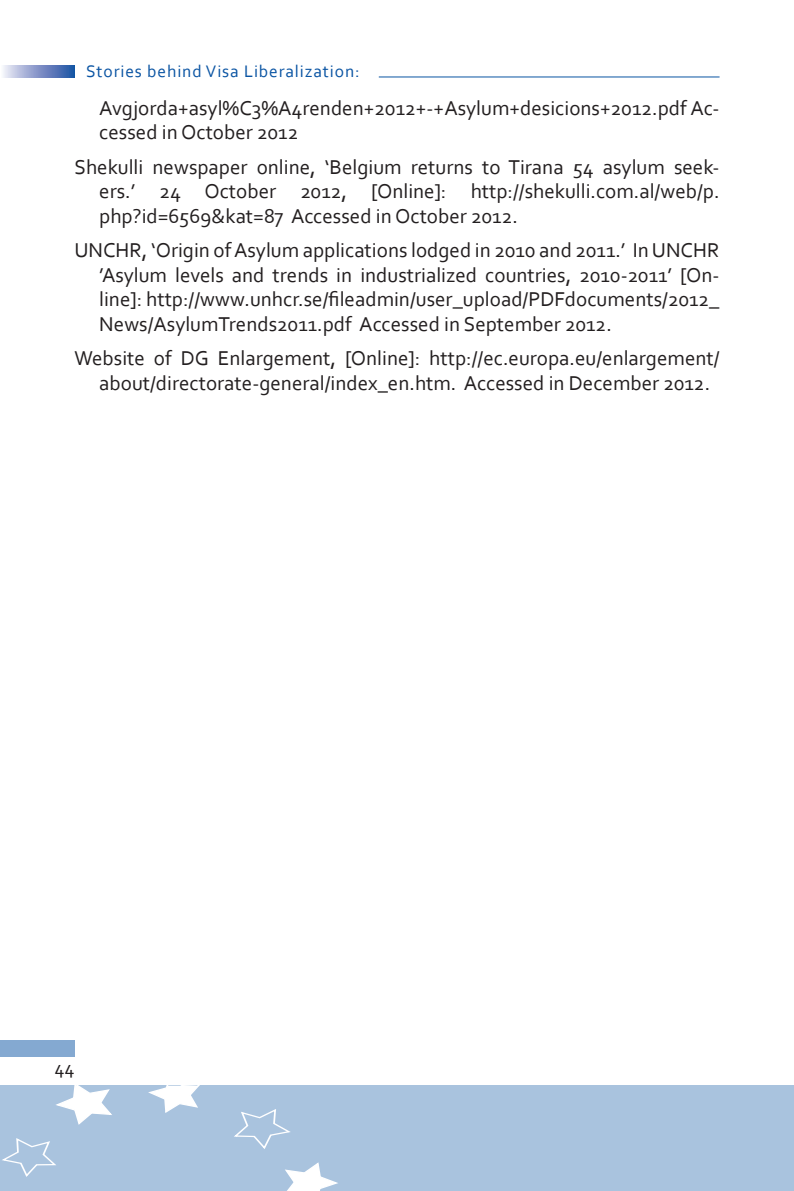
<style>
.page{position:relative;width:794px;height:1191px;background:#fff}
.page>*{position:absolute;margin:0;border:0;box-sizing:border-box;transform-origin:0 0}
.t1{font:21px/24.5px "Corbel";color:#231f20}
.t2{font:19.25px "Corbel";color:#231f20}
.t3{font:17.5px "Corbel";letter-spacing:.05em;color:#0a54a3}
</style>
<div class="page">
<div style="left:0;top:1085px;width:794px;height:105px;background:#a9c3de"></div>
<svg style="left:234px;top:1109px;width:57px;height:40px"></svg>
<svg style="left:2px;top:1138px;width:54px;height:39px"></svg>
<svg style="left:56px;top:1085px;width:56px;height:40px"></svg>
<svg style="left:148px;top:1085px;width:52px;height:28px"></svg>
<svg style="left:282px;top:1162px;width:58px;height:29px"></svg>
<div style="left:0;top:1039px;width:74px;height:17px;background:#84a9d1"></div>
<svg style="left:3px;top:65px;width:71px;height:12px"></svg>
<hr style="left:379px;top:77px;width:340px;height:1px;background:#0a54a3">
<p class="t3" style="left:86px;top:60px;width:275px">Stories behind Visa Liberalization:</p>
<p class="t1" style="left:99px;top:95px;width:622px">Avgjorda+asyl%C3%A4renden+2012+-+Asylum+desicions+2012.pdf Ac&shy;cessed in October 2012</p>
<p class="t1" style="left:99px;top:154px;width:622px;text-align:justify;text-indent:-25px">Shekulli newspaper online, ‘Belgium returns to Tirana 54 asylum seek&shy;ers.’ 24 October 2012, [Online]: http://shekulli.com.al/web/p. php?id=6569&amp;kat=87 Accessed in October 2012.</p>
<p class="t1" style="left:99px;top:237px;width:622px;text-align:justify;text-indent:-25px">UNCHR, ‘Origin of Asylum applications lodged in 2010 and 2011.’ In UNCHR ’Asylum levels and trends in industrialized countries, 2010-2011’ [On&shy;line]: http://www.unhcr.se/fileadmin/user_upload/PDFdocuments/2012_ News/AsylumTrends2011.pdf Accessed in September 2012.</p>
<p class="t1" style="left:99px;top:345px;width:622px;text-indent:-25px">Website of DG Enlargement, [Online]: http://ec.europa.eu/enlargement/ about/directorate-general/index_en.htm. Accessed in December 2012.</p>
<p class="t2" style="left:55px;top:1056px;width:21px">44</p>
</div>
